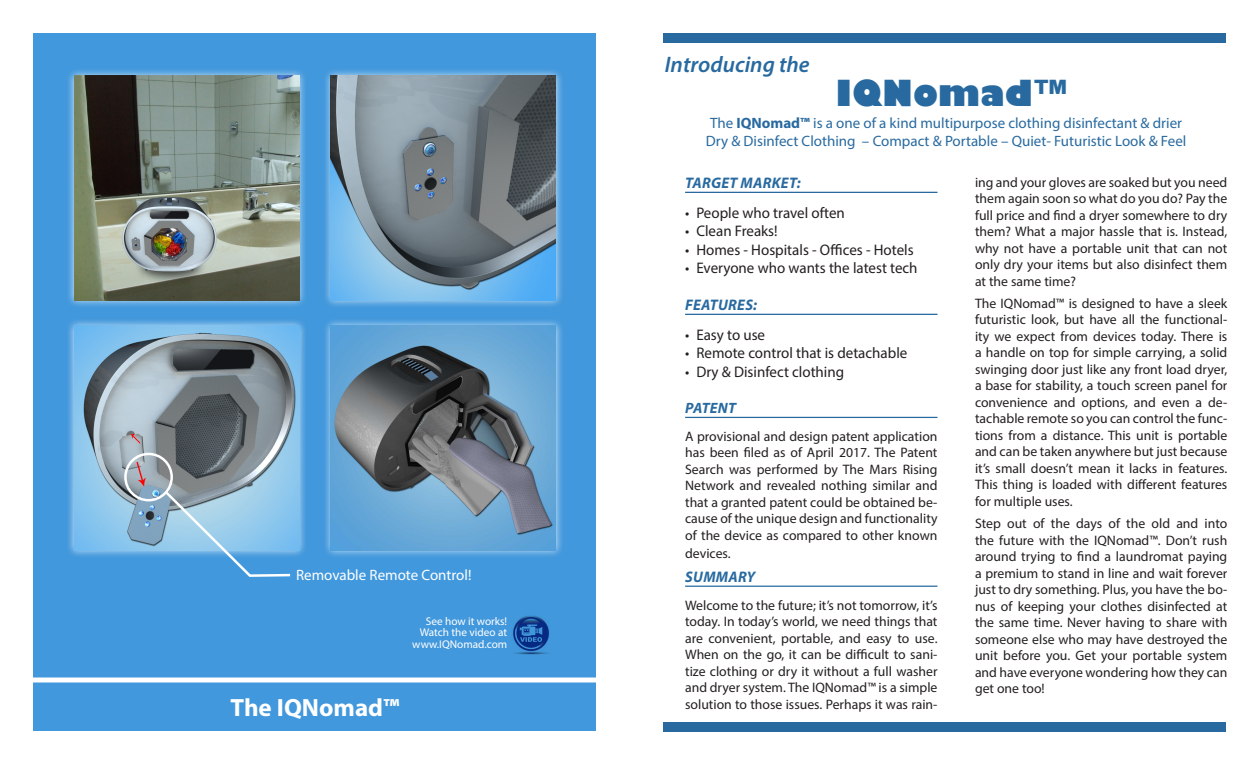
<style>
.page{position:relative;width:1260px;height:765px;background:#fff}
.page>*{position:absolute;margin:0;border:0;box-sizing:border-box;transform-origin:0 0}
.t1{font:800 35px "Gill Sans";color:#286aa0}
.t2{font:700 25px "Myriad Pro";color:#fff}
.t3{font:italic 600 22.5px "Myriad Pro";color:#286aa0}
.t4{font:15.38px "Myriad Pro";color:#231f20}
.Headers{font:italic 700 15.38px "Myriad Pro";letter-spacing:.02em;color:#286aa0}
.t5{font:15px "Myriad Pro";color:#286aa0}
.t6{font:15px "Myriad Pro";color:#fff}
.Headers-2{font:italic 700 15px "Myriad Pro";letter-spacing:.02em;color:#286aa0}
.Main_Text{font:13.75px/16.5px "Myriad Pro";color:#231f20;text-align:justify}
.t7{font:11.25px "Myriad Pro";color:#fff}
.s1{font-weight:700}
</style>
<div class="page">
<hr style="left:685px;top:192px;width:252px;height:1px;background:#286aa0">
<hr style="left:685px;top:314px;width:252px;height:1px;background:#286aa0">
<hr style="left:685px;top:417px;width:252px;height:1px;background:#286aa0">
<hr style="left:685px;top:586px;width:252px;height:1px;background:#286aa0">
<div style="left:34px;top:34px;width:562px;height:697px;background:#4298dc"></div>
<hr style="left:26px;top:678px;width:580px;height:4px;background:#fff">
<div style="left:66px;top:68px;width:241px;height:241px;background:#fff;opacity:.75"></div>
<img style="left:74px;top:76px;width:225px;height:225px">
<div style="left:323px;top:68px;width:241px;height:241px;background:#fff;opacity:.75"></div>
<img style="left:331px;top:76px;width:225px;height:225px">
<div style="left:66px;top:317px;width:241px;height:242px;background:#fff;opacity:.75"></div>
<img style="left:74px;top:325px;width:225px;height:225px">
<div style="left:323px;top:317px;width:241px;height:242px;background:#fff;opacity:.75"></div>
<img style="left:331px;top:325px;width:225px;height:225px">
<div style="left:124px;top:453px;width:49px;height:48px;border:2px solid #fff;border-radius:50%"></div>
<svg style="left:163px;top:489px;width:130px;height:88px"></svg>
<div style="left:664px;top:722px;width:562px;height:9px;background:#286aa0"></div>
<div style="left:664px;top:34px;width:562px;height:9px;background:#286aa0"></div>
<img style="left:513px;top:615px;width:36px;height:39px">
<p class="t6" style="left:296px;top:565px;width:177px">Removable Remote Control!</p>
<p class="t7" style="left:426px;top:614px;width:83px">See how it works!</p>
<p class="t7" style="left:420px;top:626px;width:89px">Watch the video at</p>
<p class="t7" style="left:412px;top:637px;width:96px">www.IQNomad.com</p>
<p class="t2" style="left:231px;top:692px;width:170px">The IQNomad™</p>
<p class="t3" style="left:665px;top:50px;width:146px">Introducing the</p>
<p class="t1" style="left:835px;top:71px;width:234px">IQNomad™</p>
<p class="t5" style="left:710px;top:114px;width:474px">The <span class="s1">IQNomad™</span> is a one of a kind multipurpose clothing disinfectant &amp; drier</p>
<p class="t5" style="left:706px;top:132px;width:482px">Dry &amp; Disinfect Clothing – Compact &amp; Portable – Quiet- Futuristic Look &amp; Feel</p>
<p class="Headers" style="left:685px;top:173px;width:117px">TARGET MARKET:</p>
<p class="t4" style="left:685px;top:203px;width:161px">• People who travel often</p>
<p class="t4" style="left:685px;top:222px;width:94px">• Clean Freaks!</p>
<p class="t4" style="left:685px;top:240px;width:230px">• Homes - Hospitals - Offices - Hotels</p>
<p class="t4" style="left:685px;top:259px;width:234px">• Everyone who wants the latest tech</p>
<p class="Headers" style="left:685px;top:295px;width:73px">FEATURES:</p>
<p class="t4" style="left:685px;top:325px;width:82px">• Easy to use</p>
<p class="t4" style="left:685px;top:344px;width:224px">• Remote control that is detachable</p>
<p class="t4" style="left:685px;top:362px;width:161px">• Dry &amp; Disinfect clothing</p>
<p class="Headers-2" style="left:685px;top:398px;width:52px">PATENT</p>
<p class="Main_Text" style="left:685px;top:428px;width:254px">A provisional and design patent application has been filed as of April 2017. The Patent Search was performed by The Mars Rising Network and revealed nothing similar and that a granted patent could be obtained be&shy;cause of the unique design and functionality of the device as compared to other known</p>
<p class="Main_Text" style="left:685px;top:545px;width:47px">devices.</p>
<p class="Headers" style="left:685px;top:567px;width:72px">SUMMARY</p>
<p class="Main_Text" style="left:685px;top:597px;width:254px">Welcome to the future; it’s not tomorrow, it’s today. In today’s world, we need things that are convenient, portable, and easy to use.<br>When on the go, it can be difficult to sani&shy;tize clothing or dry it without a full washer and dryer system. The IQNomad™ is a simple solution to those issues. Perhaps it was rain-</p>
<p class="Main_Text" style="left:975px;top:174px;width:254px">ing and your gloves are soaked but you need them again soon so what do you do? Pay the full price and find a dryer somewhere to dry them? What a major hassle that is. Instead, why not have a portable unit that can not only dry your items but also disinfect them at the same time?</p>
<p class="Main_Text" style="left:975px;top:295px;width:254px">The IQNomad™ is designed to have a sleek futuristic look, but have all the functional&shy;ity we expect from devices today. There is a handle on top for simple carrying, a solid swinging door just like any front load dryer, a base for stability, a touch screen panel for convenience and options, and even a de&shy;tachable remote so you can control the func&shy;tions from a distance. This unit is portable and can be taken anywhere but just because it’s small doesn’t mean it lacks in features.<br>This thing is loaded with different features for multiple uses.</p>
<p class="Main_Text" style="left:975px;top:515px;width:254px">Step out of the days of the old and into the future with the IQNomad™. Don’t rush around trying to find a laundromat paying a premium to stand in line and wait forever just to dry something. Plus, you have the bo&shy;nus of keeping your clothes disinfected at the same time. Never having to share with someone else who may have destroyed the unit before you. Get your portable system and have everyone wondering how they can get one too!</p>
</div>
